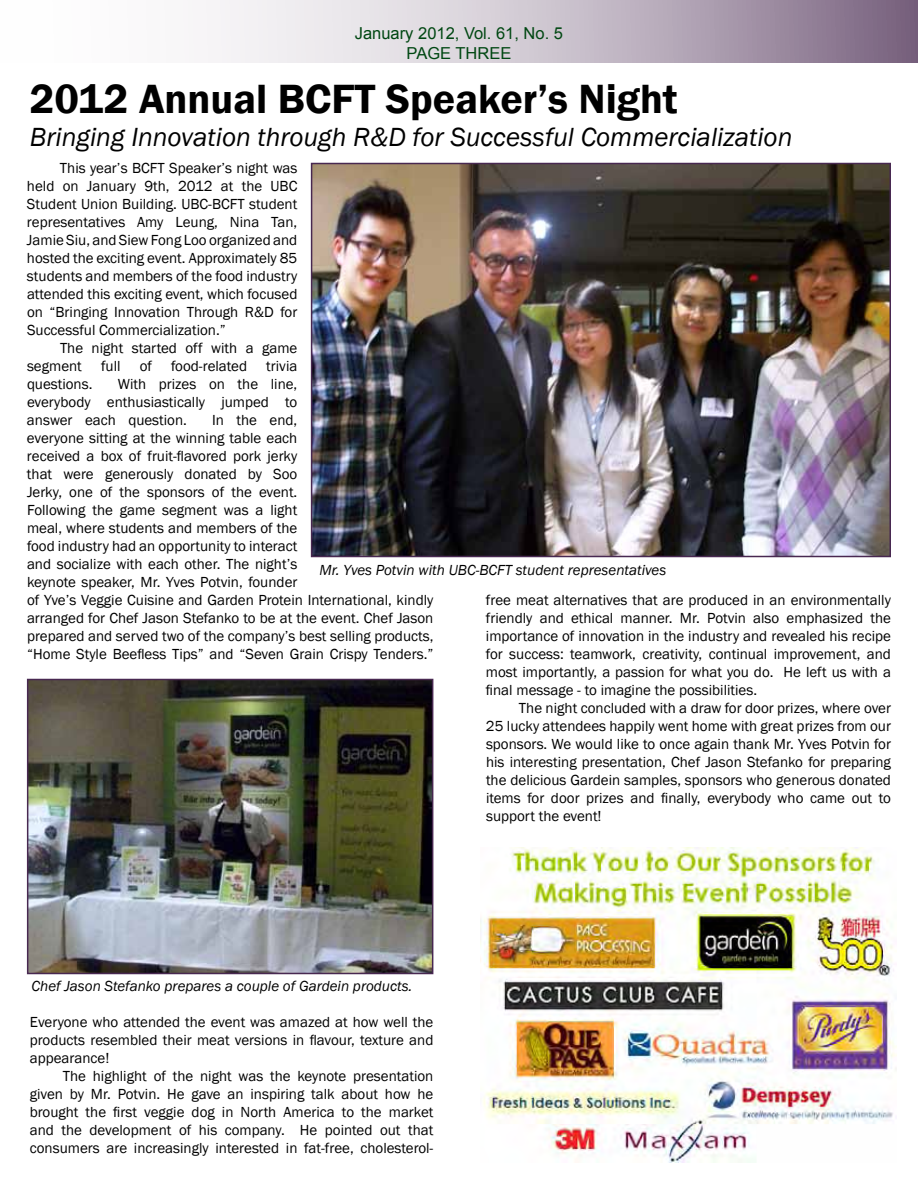
<style>
.page{position:relative;width:918px;height:1188px;background:#fff}
.page>*{position:absolute;margin:0;border:0;box-sizing:border-box;transform-origin:0 0}
.t1{font:600 42px "Franklin Gothic";color:#000}
.t2{font:italic 27px "Franklin Gothic";color:#000}
.t3{font:16.5px/19.8px "Arial";color:#004712;text-align:center}
.t4{font:15px/18px "Franklin Gothic";color:#000;text-align:justify}
.t5{font:italic 15px "Franklin Gothic";color:#000}
</style>
<div class="page">
<svg style="left:206px;top:0;width:712px;height:63px;background:#c3b9c6"></svg>
<img style="left:481px;top:847px;width:416px;height:315px">
<img style="left:314px;top:166px;width:574px;height:388px">
<div style="left:311px;top:163px;width:580px;height:394px;border:2px solid #482851"></div>
<img style="left:30px;top:682px;width:400px;height:289px">
<div style="left:27px;top:679px;width:406px;height:295px;border:2px solid #482851"></div>
<p class="t3" style="left:355px;top:23px;width:210px">January 2012, Vol. 61, No. 5<br>PAGE THREE</p>
<h1 class="t1" style="left:30px;top:74px;width:649px">2012 Annual BCFT Speaker’s Night</h1>
<h2 class="t2" style="left:30px;top:120px;width:764px">Bringing Innovation through R&amp;D for Successful Commercialization</h2>
<p class="t4" style="left:27px;top:160px;width:272px;text-indent:33px">This year’s BCFT Speaker’s night was held on January 9th, 2012 at the UBC Student Union Building. UBC-BCFT student representatives Amy Leung, Nina Tan, Jamie Siu, and Siew Fong Loo organized and hosted the exciting event. Approximately 85 students and members of the food industry attended this exciting event, which focused on “Bringing Innovation Through R&amp;D for Successful Commercialization.”</p>
<p class="t4" style="left:27px;top:340px;width:272px;text-indent:33px">The night started off with a game segment</p>
<p class="t4" style="left:101px;top:358px;width:21px">full</p>
<p class="t4" style="left:140px;top:358px;width:14px">of</p>
<p class="t4" style="left:171px;top:358px;width:77px">food-related</p>
<p class="t4" style="left:266px;top:358px;width:33px">trivia</p>
<p class="t4" style="left:27px;top:376px;width:272px;text-indent:91px">With prizes on the line, everybody enthusiastically jumped to answer each question.</p>
<p class="t4" style="left:27px;top:376px;width:67px">questions.</p>
<p class="t4" style="left:27px;top:412px;width:408px;text-align:left;text-indent:185px">In the end,<br>everyone sitting at the winning table each<br>received a box of fruit-flavored pork jerky<br>that were generously donated by Soo<br>Jerky, one of the sponsors of the event.<br>Following the game segment was a light<br>meal, where students and members of the<br>food industry had an opportunity to interact<br>and socialize with each other. The night’s<br>keynote speaker, Mr. Yves Potvin, founder<br>of Yve’s Veggie Cuisine and Garden Protein International, kindly arranged for Chef Jason Stefanko to be at the event. Chef Jason prepared and served two of the company’s best selling products, “Home Style Beefless Tips” and “Seven Grain Crispy Tenders.”</p>
<p class="t5" style="left:320px;top:560px;width:348px">Mr. Yves Potvin with UBC-BCFT student representatives</p>
<p class="t4" style="left:486px;top:591px;width:407px">free meat alternatives that are produced in an environmentally friendly and ethical manner. Mr. Potvin also emphasized the importance of innovation in the industry and revealed his recipe for success: teamwork, creativity, continual improvement, and most importantly, a passion for what you do. He left us with a final message - to imagine the possibilities.</p>
<p class="t4" style="left:486px;top:699px;width:407px;text-indent:33px">The night concluded with a draw for door prizes, where over 25 lucky attendees happily went home with great prizes from our sponsors. We would like to once again thank Mr. Yves Potvin for his interesting presentation, Chef Jason Stefanko for preparing the delicious Gardein samples, sponsors who generous donated items for door prizes and finally, everybody who came out to support the event!</p>
<p class="t5" style="left:32px;top:976px;width:382px">Chef Jason Stefanko prepares a couple of Gardein products.</p>
<p class="t4" style="left:30px;top:1013px;width:405px">Everyone who attended the event was amazed at how well the products resembled their meat versions in flavour, texture and appearance!</p>
<p class="t4" style="left:30px;top:1067px;width:405px;text-indent:33px">The highlight of the night was the keynote presentation given by Mr. Potvin. He gave an inspiring talk about how he brought the first veggie dog in North America to the market and the development of his company. He pointed out that consumers are increasingly interested in fat-free, cholesterol-</p>
</div>
